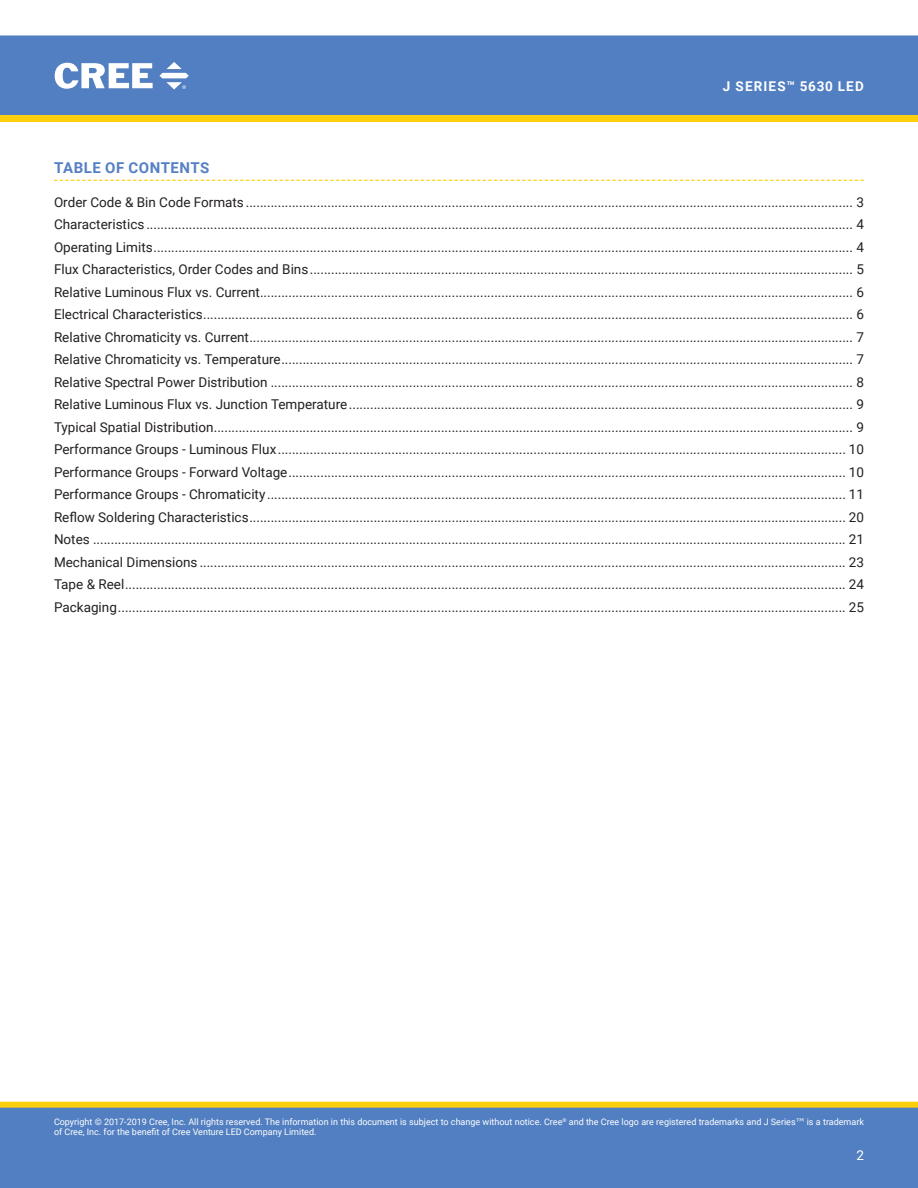
<style>
.page{position:relative;width:918px;height:1188px;background:#fff}
.page>*{position:absolute;margin:0;border:0;box-sizing:border-box;transform-origin:0 0}
.TOC_heading_with_rul{font:700 15px "Roboto";letter-spacing:.035em;color:#5580c3}
.t1{font:13.5px "Roboto";color:#231f20}
.t2{font:700 13.5px "Roboto";letter-spacing:.085em;color:#fff}
.t3{font:13.5px "Roboto";color:#fff}
.t4{font:9px/10.8px "Roboto";color:#fff}
.s1{font-family:"Verdana"}
</style>
<div class="page">
<div style="left:1px;top:36px;width:916px;height:78px;background:#527fc1"></div>
<div style="left:0;top:35px;width:918px;height:80px;border:1px solid #527fc1"></div>
<svg style="left:55px;top:63px;width:98px;height:26px"></svg>
<svg style="left:159px;top:62px;width:30px;height:28px"></svg>
<div style="left:1px;top:1102px;width:916px;height:6px;background:#fcce0b"></div>
<div style="left:0;top:1102px;width:918px;height:6px;border:1px solid #fcce0b"></div>
<div style="left:0;top:1108px;width:918px;height:80px;background:#527fc1"></div>
<svg style="left:0;top:115px;width:918px;height:7px;background:#fbce0d"></svg>
<svg style="left:54px;top:180px;width:810px;height:1px"></svg>
<p class="t2" style="left:723px;top:77px;width:142px">J SERIES™ 5630 LED</p>
<p class="TOC_heading_with_rul" style="left:54px;top:157px;width:157px">TABLE OF CONTENTS</p>
<p class="t1" style="left:54px;top:192px;width:812px">Order Code &amp; Bin Code Formats ........................................................................................................................................................................... 3</p>
<p class="t1" style="left:54px;top:215px;width:812px">Characteristics ....................................................................................................................................................................................................... 4</p>
<p class="t1" style="left:54px;top:237px;width:812px">Operating Limits..................................................................................................................................................................................................... 4</p>
<p class="t1" style="left:54px;top:260px;width:812px">Flux Characteristics, Order Codes and Bins......................................................................................................................................................... 5</p>
<p class="t1" style="left:54px;top:282px;width:812px">Relative Luminous Flux vs. Current....................................................................................................................................................................... 6</p>
<p class="t1" style="left:54px;top:305px;width:812px">Electrical Characteristics....................................................................................................................................................................................... 6</p>
<p class="t1" style="left:54px;top:327px;width:812px">Relative Chromaticity vs. Current.......................................................................................................................................................................... 7</p>
<p class="t1" style="left:54px;top:350px;width:812px">Relative Chromaticity vs. Temperature................................................................................................................................................................. 7</p>
<p class="t1" style="left:54px;top:372px;width:812px">Relative Spectral Power Distribution .................................................................................................................................................................... 8</p>
<p class="t1" style="left:54px;top:395px;width:812px">Relative Luminous Flux vs. Junction Temperature.............................................................................................................................................. 9</p>
<p class="t1" style="left:54px;top:417px;width:812px">Typical Spatial Distribution.................................................................................................................................................................................... 9</p>
<p class="t1" style="left:54px;top:440px;width:812px">Performance Groups - Luminous Flux................................................................................................................................................................ 10</p>
<p class="t1" style="left:54px;top:462px;width:812px">Performance Groups - Forward Voltage............................................................................................................................................................. 10</p>
<p class="t1" style="left:54px;top:485px;width:812px">Performance Groups - Chromaticity ................................................................................................................................................................... 11</p>
<p class="t1" style="left:54px;top:507px;width:812px">Reflow Soldering Characteristics........................................................................................................................................................................ 20</p>
<p class="t1" style="left:54px;top:530px;width:812px">Notes .................................................................................................................................................................................................................... 21</p>
<p class="t1" style="left:54px;top:552px;width:812px">Mechanical Dimensions ...................................................................................................................................................................................... 23</p>
<p class="t1" style="left:54px;top:575px;width:812px">Tape &amp; Reel........................................................................................................................................................................................................... 24</p>
<p class="t1" style="left:54px;top:597px;width:812px">Packaging............................................................................................................................................................................................................. 25</p>
<p class="t4" style="left:54px;top:1116px;width:812px">Copyright © 2017-2019 Cree, Inc. All rights reserved. The information in this document is subject to change without notice. Cree<sup>®</sup> and the Cree logo are registered trademarks and J Series<span class="s1">™</span> is a trademark of Cree, Inc. for the benefit of Cree Venture LED Company Limited.</p>
<p class="t3" style="left:856px;top:1145px;width:9px">2</p>
</div>
